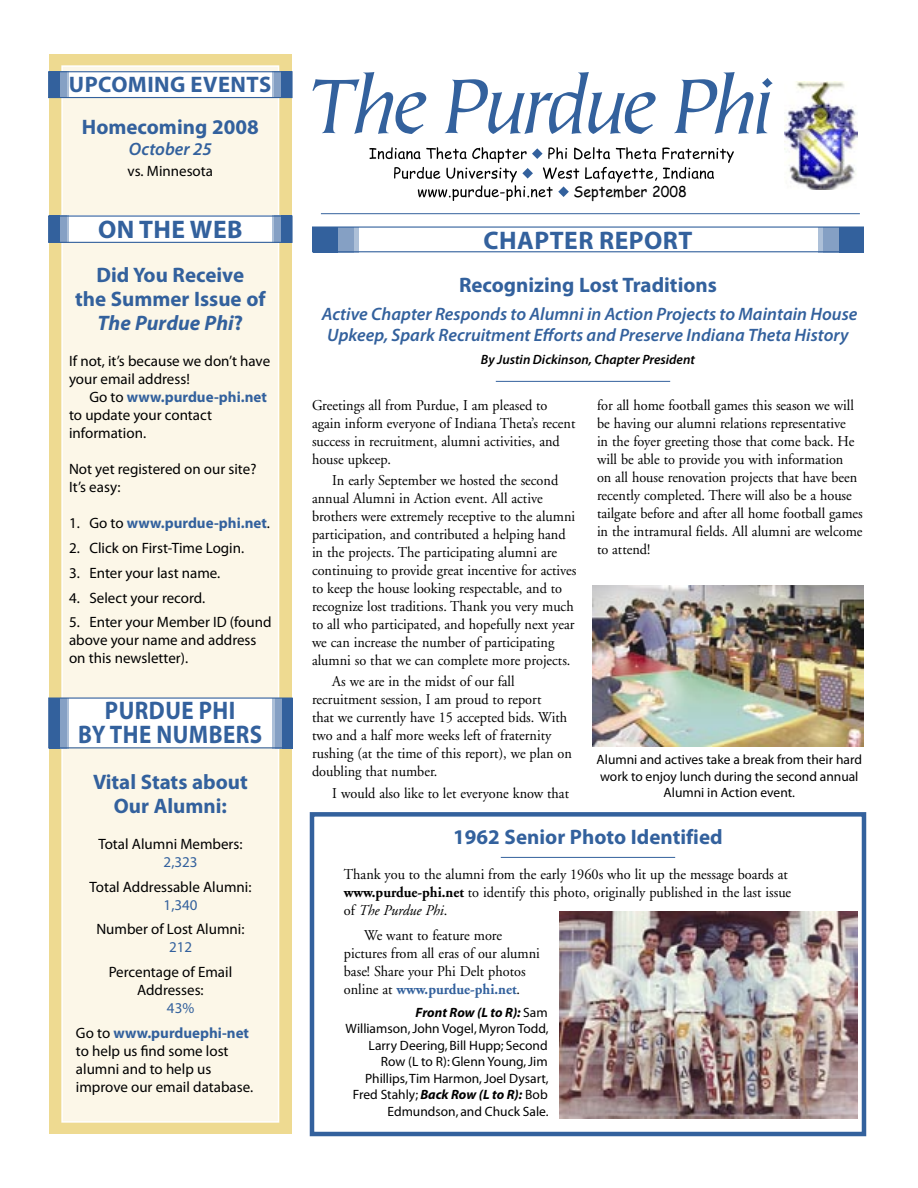
<style>
.page{position:relative;width:918px;height:1188px;background:#fff}
.page>*{position:absolute;margin:0;border:0;box-sizing:border-box;transform-origin:0 0}
._2_List_Heading{font:700 25.5px "Myriad Pro";letter-spacing:.02em;color:#33619d}
._2_List_Heading-2{font:700 25.5px/24px "Myriad Pro";letter-spacing:.02em;color:#33619d;text-align:center;scale:.9 1}
._2_List_Heading-3{font:700 22.5px "Myriad Pro";letter-spacing:.02em;color:#33619d}
._2_Headline{font:700 21px/24px "Myriad Pro";color:#33619d;text-align:center}
._2_Subhead{font:italic 600 18px/21px "Myriad Pro";color:#33619d;text-align:center}
._2_Frat_News_Body{font:15px/18px "Adobe Garamond";color:#000;scale:.95 1}
._2_List{font:15px/18px "Myriad Pro";color:#000}
._2_List-2{font:700 15px "Myriad Pro";color:#33619d}
._2_Frat_News_Body-2{font:15px "Comic Sans MS";color:#000;scale:.95 1}
._2_List-3{font:15px "Myriad Pro";color:#33619d}
._2_Caption{font:13.5px/16.5px "Myriad";color:#000;text-align:right}
._2_Caption-2{font:13.5px/16.5px "Myriad Pro";color:#000;text-align:center}
._2_Caption-3{font:italic 600 13.5px "Myriad Pro";color:#000}
.s1{font-style:italic}
.s2{font-weight:400;color:#000}
.s3{color:#33619d}
.s4{font-weight:700;color:#33619d}
.s5{font-weight:700}
.s6{font-weight:700;font-style:italic}
</style>
<div class="page">
<div style="left:49px;top:54px;width:242px;height:1080px;background:#eeda91"></div>
<div style="left:62px;top:66px;width:217px;height:1056px;background:#fcf7e8"></div>
<div style="left:61px;top:65px;width:218px;height:1058px;border:2px solid #fff"></div>
<hr style="left:321px;top:213px;width:539px;height:1px;background:#33619d">
<div style="left:51px;top:71px;width:240px;height:26px;background:#fff"></div>
<div style="left:58px;top:71px;width:11px;height:27px;background:#adc0d8"></div>
<div style="left:56px;top:71px;width:11px;height:27px;background:#85a0c4"></div>
<div style="left:49px;top:71px;width:11px;height:27px;background:#33619d"></div>
<svg style="left:272px;top:73px;width:3px;height:23px"></svg>
<svg style="left:275px;top:73px;width:7px;height:23px"></svg>
<div style="left:282px;top:71px;width:10px;height:27px;background:#33619d"></div>
<div style="left:48px;top:71px;width:245px;height:27px;border:1px solid #33619d"></div>
<div style="left:335px;top:227px;width:24px;height:25px;background:#adc0d8"></div>
<div style="left:329px;top:227px;width:25px;height:25px;background:#85a0c4"></div>
<div style="left:314px;top:227px;width:24px;height:25px;background:#33619d"></div>
<div style="left:818px;top:227px;width:25px;height:25px;background:#adc0d8"></div>
<div style="left:823px;top:227px;width:25px;height:25px;background:#85a0c4"></div>
<div style="left:839px;top:227px;width:25px;height:25px;background:#33619d"></div>
<div style="left:312px;top:226px;width:552px;height:26px;border:1px solid #33619d"></div>
<div style="left:51px;top:216px;width:240px;height:26px;background:#fff"></div>
<div style="left:58px;top:216px;width:11px;height:27px;background:#adc0d8"></div>
<div style="left:56px;top:216px;width:11px;height:27px;background:#85a0c4"></div>
<div style="left:49px;top:216px;width:11px;height:27px;background:#33619d"></div>
<svg style="left:272px;top:217px;width:3px;height:24px"></svg>
<svg style="left:275px;top:217px;width:7px;height:24px"></svg>
<div style="left:282px;top:216px;width:10px;height:27px;background:#33619d"></div>
<div style="left:48px;top:215px;width:245px;height:28px;border:1px solid #33619d"></div>
<div style="left:51px;top:698px;width:240px;height:49px;background:#fff"></div>
<div style="left:58px;top:698px;width:11px;height:51px;background:#adc0d8"></div>
<div style="left:56px;top:698px;width:11px;height:51px;background:#85a0c4"></div>
<div style="left:49px;top:698px;width:11px;height:51px;background:#33619d"></div>
<div style="left:272px;top:698px;width:11px;height:51px;background:#adc0d8"></div>
<div style="left:275px;top:698px;width:11px;height:51px;background:#85a0c4"></div>
<div style="left:282px;top:698px;width:10px;height:51px;background:#33619d"></div>
<div style="left:48px;top:697px;width:245px;height:51px;border:1px solid #33619d"></div>
<hr style="left:496px;top:381px;width:174px;height:1px;background:#33619d">
<svg style="left:312px;top:72px;width:114px;height:62px"></svg>
<svg style="left:445px;top:72px;width:211px;height:62px"></svg>
<svg style="left:674px;top:72px;width:99px;height:62px"></svg>
<svg style="left:369px;top:147px;width:365px;height:54px"></svg>
<img style="left:785px;top:81px;width:73px;height:108px">
<img style="left:593px;top:585px;width:271px;height:161px">
<img style="left:559px;top:911px;width:298px;height:207px">
<hr style="left:501px;top:857px;width:174px;height:1px;background:#33619d">
<div style="left:310px;top:812px;width:556px;height:324px;border:4px solid #33619d"></div>
<p class="_2_List_Heading-3" style="left:69px;top:70px;width:204px">UPCOMING EVENTS</p>
<p class="_2_Headline" style="left:82px;top:114px;width:178px">Homecoming 2008</p>
<p class="_2_Subhead" style="left:129px;top:138px;width:84px">October 25</p>
<p class="_2_List" style="left:128px;top:162px;width:87px">vs. Minnesota</p>
<p class="_2_List_Heading" style="left:98px;top:213px;width:146px">ON THE WEB</p>
<p class="_2_Headline" style="left:75px;top:263px;width:192px">Did You Receive<br>the Summer Issue of<br><span class="s1">The Purdue Phi</span>?</p>
<p class="_2_List" style="left:69px;top:352px;width:203px">If not, it’s because we don’t have</p>
<p class="_2_List" style="left:69px;top:370px;width:122px">your email address!</p>
<p class="_2_List-2" style="left:89px;top:388px;width:179px"><span class="s2">Go to</span> www.purdue-phi.net</p>
<p class="_2_List" style="left:69px;top:406px;width:144px">to update your contact</p>
<p class="_2_List" style="left:69px;top:424px;width:79px">information.</p>
<p class="_2_List" style="left:69px;top:460px;width:189px">Not yet registered on our site?<br>It’s easy:</p>
<p class="_2_List-2" style="left:69px;top:514px;width:202px"><span class="s2">1. Go to</span> www.purdue-phi.net<span class="s2">.</span></p>
<p class="_2_List" style="left:69px;top:539px;width:177px">2. Click on First-Time Login.</p>
<p class="_2_List" style="left:69px;top:564px;width:153px">3. Enter your last name.</p>
<p class="_2_List" style="left:69px;top:588px;width:138px">4. Select your record.</p>
<p class="_2_List" style="left:69px;top:613px;width:204px">5. Enter your Member ID (found above your name and address on this newsletter).</p>
<p class="_2_List_Heading-2" style="left:78px;top:698px;width:206px">PURDUE PHI<br>BY THE NUMBERS</p>
<p class="_2_Headline" style="left:93px;top:769px;width:156px">Vital Stats about<br>Our Alumni:</p>
<p class="_2_List" style="left:164px;top:835px;width:80px;text-indent:-65px">Total Alumni Members:<br><span class="s3">2,323</span></p>
<p class="_2_List" style="left:164px;top:877px;width:89px;text-indent:-74px">Total Addressable Alumni:<br><span class="s3">1,340</span></p>
<p class="_2_List" style="left:169px;top:920px;width:77px;text-indent:-73px">Number of Lost Alumni:<br><span class="s3">212</span></p>
<p class="_2_List" style="left:109px;top:963px;width:125px">Percentage of Email</p>
<p class="_2_List" style="left:137px;top:981px;width:68px">Addresses:</p>
<p class="_2_List-3" style="left:167px;top:999px;width:29px">43%</p>
<p class="_2_List" style="left:76px;top:1024px;width:179px">Go to <span class="s4">www.purduephi-net </span>to help us find some lost alumni and to help us improve our email database.</p>
<p class="_2_Frat_News_Body-2" style="left:573px;top:181px;width:121px">September 2008</p>
<p class="_2_List_Heading" style="left:483px;top:224px;width:211px">CHAPTER REPORT</p>
<p class="_2_Headline" style="left:459px;top:272px;width:259px">Recognizing Lost Traditions</p>
<p class="_2_Subhead" style="left:322px;top:303px;width:537px">Active Chapter Responds to Alumni in Action Projects to Maintain House<br>Upkeep, Spark Recruitment Efforts and Preserve Indiana Theta History</p>
<p class="_2_Caption-3" style="left:481px;top:351px;width:216px">By Justin Dickinson, Chapter President</p>
<p class="_2_Frat_News_Body" style="left:312px;top:397px;width:279px">Greetings all from Purdue, I am pleased to again inform everyone of Indiana Theta’s recent success in recruitment, alumni activities, and house upkeep.</p>
<p class="_2_Frat_News_Body" style="left:312px;top:472px;width:280px;text-indent:20px">In early September we hosted the second annual Alumni in Action event. All active brothers were extremely receptive to the alumni participation, and contributed a helping hand in the projects. The participating alumni are continuing to provide great incentive for actives to keep the house looking respectable, and to recognize lost traditions. Thank you very much to all who participated, and hopefully next year we can increase the number of participating alumni so that we can complete more projects.</p>
<p class="_2_Frat_News_Body" style="left:312px;top:673px;width:275px;text-indent:20px">As we are in the midst of our fall recruitment session, I am proud to report<br>that we currently have 15 accepted bids. With two and a half more weeks left of fraternity rushing (at the time of this report), we plan on doubling that number.</p>
<p class="_2_Frat_News_Body" style="left:332px;top:784px;width:251px">I would also like to let everyone know that</p>
<p class="_2_Frat_News_Body" style="left:597px;top:397px;width:281px">for all home football games this season we will be having our alumni relations representative<br>in the foyer greeting those that come back. He will be able to provide you with information<br>on all house renovation projects that have been recently completed. There will also be a house tailgate before and after all home football games in the intramural fields. All alumni are welcome to attend!</p>
<p class="_2_Caption-2" style="left:597px;top:751px;width:267px">Alumni and actives take a break from their hard work to enjoy lunch during the second annual<br>Alumni in Action event.</p>
<p class="_2_Headline" style="left:453px;top:824px;width:271px">1962 Senior Photo Identified</p>
<p class="_2_Frat_News_Body" style="left:344px;top:866px;width:472px">Thank you to the alumni from the early 1960s who lit up the message boards at <span class="s5">www.purdue-phi.net</span> to identify this photo, originally published in the last issue of <span class="s1">The Purdue Phi</span>.</p>
<p class="_2_Frat_News_Body" style="left:344px;top:926px;width:208px;text-indent:20px">We want to feature more pictures from all eras of our alumni base! Share your Phi Delt photos online at <span class="s4">www.purdue-phi.net</span>.</p>
<p class="_2_Caption" style="left:346px;top:1005px;width:205px"><span class="s6">Front Row (L to R):</span> Sam<br>Williamson, John Vogel, Myron Todd,<br>Larry Deering, Bill Hupp; Second<br>Row (L to R): Glenn Young, Jim<br>Phillips, Tim Harmon, Joel Dysart,<br>Fred Stahly; <span class="s6">Back Row (L to R):</span> Bob<br>Edmundson, and Chuck Sale.</p>
</div>
